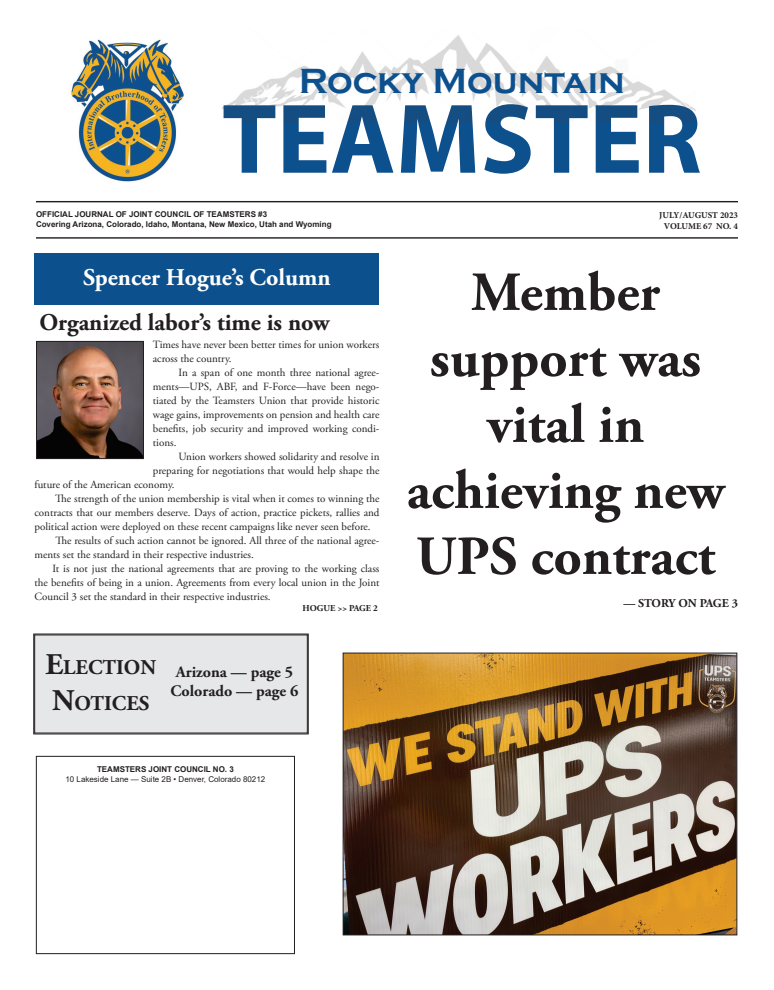
<style>
.page{position:relative;width:774px;height:990px;background:#fff}
.page>*{position:absolute;margin:0;border:0;box-sizing:border-box;transform-origin:0 0}
.t1{font:700 100px "Myriad Pro";color:#0d508e}
.t2{font:700 55px/66px "Adobe Garamond Pro";color:#231f20;text-align:center}
.t3{font:700 36px "Copperplate Gothic";color:#0d508e}
.t4{font:700 24px "Adobe Garamond Pro";color:#231f20}
.t5{font:700 24px "Adobe Garamond Pro";color:#fff}
.t6{font:700 21px/36px "Adobe Garamond Pro";color:#231f20;text-align:center}
.t7{font:700 16px/19.2px "Adobe Garamond Pro";color:#231f20;text-align:center}
.t8{font:700 12px "Adobe Garamond Pro";letter-spacing:-.01em;color:#231f20}
.t9{font:11px/14px "Adobe Garamond Pro";color:#231f20}
.t10{font:700 9px/10.8px "Minion Pro";color:#231f20;text-align:center}
.t11{font:700 9px "Adobe Garamond Pro";color:#231f20}
.t12{font:700 8px/9.6px "Arial";color:#231f20}
.t13{font:8px "Arial";color:#231f20}
.s1{font-size:30px}
</style>
<div class="page">
<div style="left:34px;top:253px;width:346px;height:52px;background:#0d508e"></div>
<div style="left:36px;top:756px;width:259px;height:198px;border:1px solid #231f20"></div>
<hr style="left:36px;top:201px;width:702px;height:1px;background:#231f20">
<hr style="left:36px;top:237px;width:702px;height:2px;background:#231f20">
<img style="left:69px;top:39px;width:115px;height:143px">
<img style="left:222px;top:35px;width:474px;height:78px">
<img style="left:38px;top:343px;width:104px;height:114px">
<div style="left:36px;top:341px;width:108px;height:118px;border:1px solid #231f20"></div>
<div style="left:33px;top:634px;width:276px;height:100px;background:#e6e7e9"></div>
<img style="left:345px;top:655px;width:390px;height:278px">
<div style="left:343px;top:653px;width:394px;height:282px;border:1px solid #231f20"></div>
<h3 class="t3" style="left:299px;top:61px;width:328px">Rocky Mountain</h3>
<h1 class="t1" style="left:222px;top:74px;width:481px">TEAMSTER</h1>
<p class="t12" style="left:36px;top:210px;width:297px">OFFICIAL JOURNAL OF JOINT COUNCIL OF TEAMSTERS #3<br>Covering Arizona, Colorado, Idaho, Montana, New Mexico, Utah and Wyoming</p>
<p class="t10" style="left:659px;top:210px;width:80px">JULY/AUGUST 2023<br>VOLUME 67 NO. 4</p>
<h3 class="t5" style="left:83px;top:263px;width:249px">Spencer Hogue’s Column</h3>
<h3 class="t4" style="left:40px;top:308px;width:292px">Organized labor’s time is now</h3>
<p class="t9" style="left:153px;top:338px;width:228px">Times have never been better times for union workers across the country.</p>
<p class="t9" style="left:153px;top:366px;width:228px;text-align:justify;text-indent:26px">In a span of one month three national agree&shy;ments—UPS, ABF, and F-Force—have been nego&shy;tiated by the Teamsters Union that provide historic wage gains, improvements on pension and health care benefits, job security and improved working condi&shy;tions.</p>
<p class="t9" style="left:179px;top:450px;width:203px">Union workers showed solidarity and resolve in</p>
<p class="t9" style="left:153px;top:464px;width:228px">preparing for negotiations that would help shape the</p>
<p class="t9" style="left:34px;top:478px;width:142px">future of the American economy.</p>
<p class="t9" style="left:55px;top:492px;width:326px">The strength of the union membership is vital when it comes to winning the</p>
<p class="t9" style="left:34px;top:506px;width:347px">contracts that our members deserve. Days of action, practice pickets, rallies and</p>
<p class="t9" style="left:34px;top:520px;width:338px">political action were deployed on these recent campaigns like never seen before.</p>
<p class="t9" style="left:55px;top:534px;width:326px">The results of such action cannot be ignored. All three of the national agree-</p>
<p class="t9" style="left:34px;top:548px;width:221px">ments set the standard in their respective industries.</p>
<p class="t9" style="left:52px;top:562px;width:328px">It is not just the national agreements that are proving to the working class</p>
<p class="t9" style="left:34px;top:576px;width:347px">the benefits of being in a union. Agreements from every local union in the Joint</p>
<p class="t9" style="left:34px;top:590px;width:238px">Council 3 set the standard in their respective industries.</p>
<p class="t11" style="left:303px;top:603px;width:77px">HOGUE &gt;&gt; PAGE 2</p>
<h3 class="t6" style="left:46px;top:650px;width:112px"><span class="s1">E</span>LECTION<br><span class="s1">N</span>OTICES</h3>
<h3 class="t7" style="left:170px;top:663px;width:129px">Arizona — page 5<br>Colorado — page 6</h3>
<p class="t12" style="left:97px;top:765px;width:138px">TEAMSTERS JOINT COUNCIL NO. 3</p>
<p class="t13" style="left:66px;top:773px;width:201px">10 Lakeside Lane — Suite 2B • Denver, Colorado 80212</p>
<h2 class="t2" style="left:407px;top:260px;width:319px">Member support was vital in achieving new<br>UPS contract</h2>
<p class="t8" style="left:623px;top:597px;width:116px">— STORY ON PAGE 3</p>
</div>
